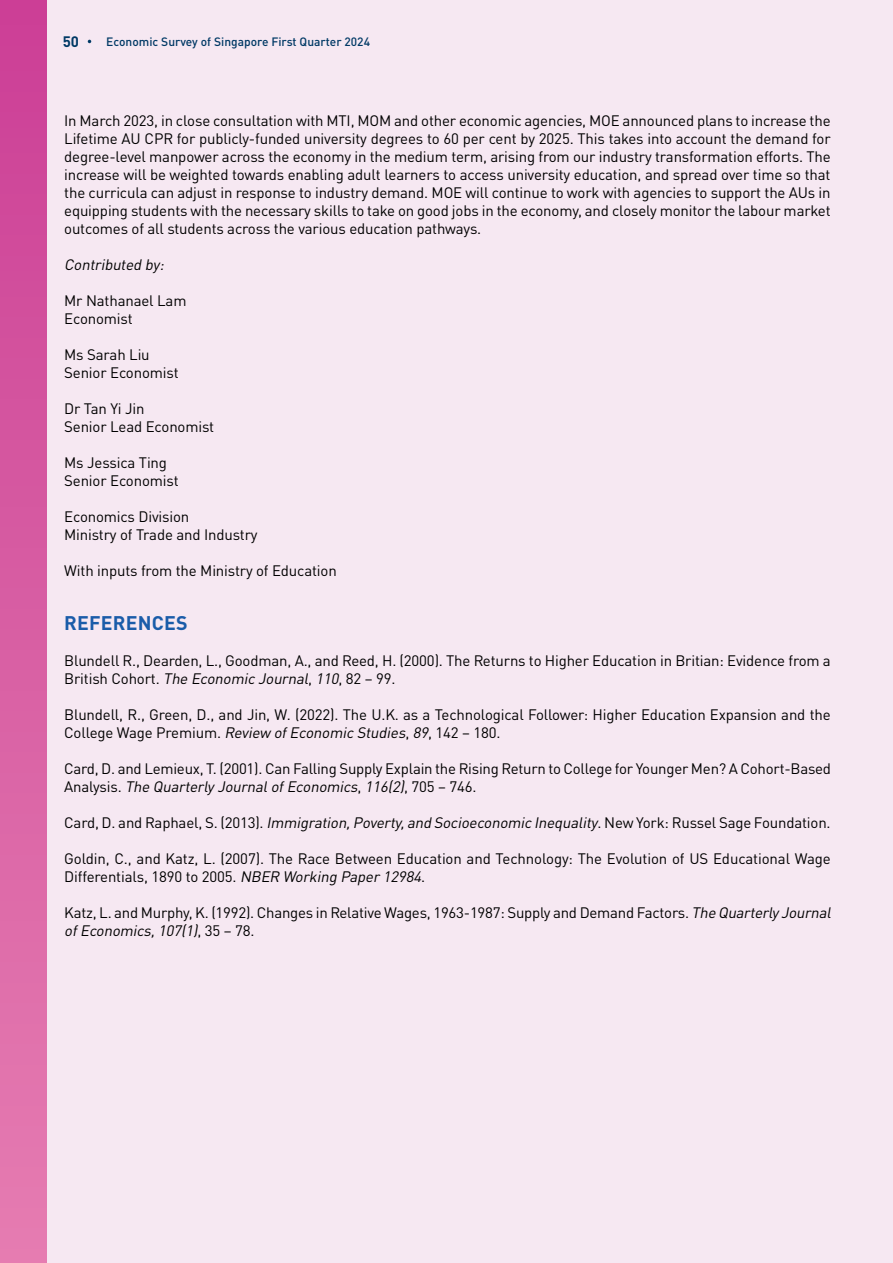
<style>
.page{position:relative;width:893px;height:1263px;background:#f6e8f2}
.page>*{position:absolute;margin:0;border:0;box-sizing:border-box;transform-origin:0 0}
.t1{font:700 19.5px "DIN Pro";letter-spacing:.01em;color:#1a5ca9}
.t2{font:15px/18px "DIN Pro";letter-spacing:-.01em;color:#000}
.t3{font:italic 15px "DIN Pro";color:#000}
.t4{font:700 15px "DIN Pro";color:#003965}
.t5{font:500 12px "DIN Pro";color:#003965}
.s1{font-style:italic}
</style>
<div class="page">
<div style="left:0;top:0;width:47px;height:1263px;background:linear-gradient(to bottom,#cb3f96,#e57db1)"></div>
<p class="t4" style="left:63px;top:29px;width:18px">50</p>
<p class="t5" style="left:106px;top:32px;width:265px">Economic Survey of Singapore First Quarter 2024</p>
<p class="t2" style="left:64px;top:110px;width:768px;text-align:justify">In March 2023, in close consultation with MTI, MOM and other economic agencies, MOE announced plans to increase the Lifetime AU CPR for publicly-funded university degrees to 60 per cent by 2025. This takes into account the demand for degree-level manpower across the economy in the medium term, arising from our industry transformation efforts. The increase will be weighted towards enabling adult learners to access university education, and spread over time so that the curricula can adjust in response to industry demand. MOE will continue to work with agencies to support the AUs in equipping students with the necessary skills to take on good jobs in the economy, and closely monitor the labour market outcomes of all students across the various education pathways.</p>
<p class="t3" style="left:64px;top:253px;width:105px">Contributed by:</p>
<p class="t2" style="left:64px;top:290px;width:124px">Mr Nathanael Lam<br>Economist</p>
<p class="t2" style="left:64px;top:344px;width:116px">Ms Sarah Liu<br>Senior Economist</p>
<p class="t2" style="left:64px;top:398px;width:152px">Dr Tan Yi Jin<br>Senior Lead Economist</p>
<p class="t2" style="left:64px;top:452px;width:116px">Ms Jessica Ting<br>Senior Economist</p>
<p class="t2" style="left:64px;top:506px;width:195px">Economics Division<br>Ministry of Trade and Industry</p>
<p class="t2" style="left:64px;top:560px;width:274px">With inputs from the Ministry of Education</p>
<h1 class="t1" style="left:64px;top:607px;width:125px">REFERENCES</h1>
<p class="t2" style="left:64px;top:650px;width:768px">Blundell R., Dearden, L., Goodman, A., and Reed, H. (2000). The Returns to Higher Education in Britian: Evidence from a<br>B ri t i s h C o h o rt . <span class="s1">The Economic Journal</span>, <span class="s1">110</span>, 8 2 – 9 9 .</p>
<p class="t2" style="left:64px;top:704px;width:768px">Blundell, R., Green, D., and Jin, W. (2022). The U.K. as a Technological Follower: Higher Education Expansion and the<br>C o l le g e Wa g e P re m i u m . <span class="s1">Review ofEconomic Studies</span>, <span class="s1">89</span>, 1 4 2 – 1 8 0 .</p>
<p class="t2" style="left:64px;top:758px;width:768px">Card, D. and Lemieux, T. (2001). Can Falling Supply Explain the Rising Return to College for Younger Men? A Cohort-Based<br>A n a lys i s . <span class="s1">The QuarterlyJournalofEconomics</span>, <span class="s1">116(2)</span>, 7 0 5 – 7 4 6 .</p>
<p class="t2" style="left:64px;top:812px;width:768px">Card, D. and Raphael, S. (2013). <span class="s1">Immigration,Poverty,and Socioeconomic Inequality</span>. New York: Russel Sage Foundation.</p>
<p class="t2" style="left:64px;top:848px;width:768px">Goldin, C., and Katz, L. (2007). The Race Between Education and Technology: The Evolution of US Educational Wage<br>Differentials, 1890 to 2005. <span class="s1">NBER Working Paper12984</span>.</p>
<p class="t2" style="left:64px;top:902px;width:772px">Katz, L. and Murphy, K. (1992). Changes in Relative Wages, 1963-1987: Supply and Demand Factors. <span class="s1">The QuarterlyJournal ofEconomics,107(1)</span>, 3 5 – 7 8 .</p>
</div>
